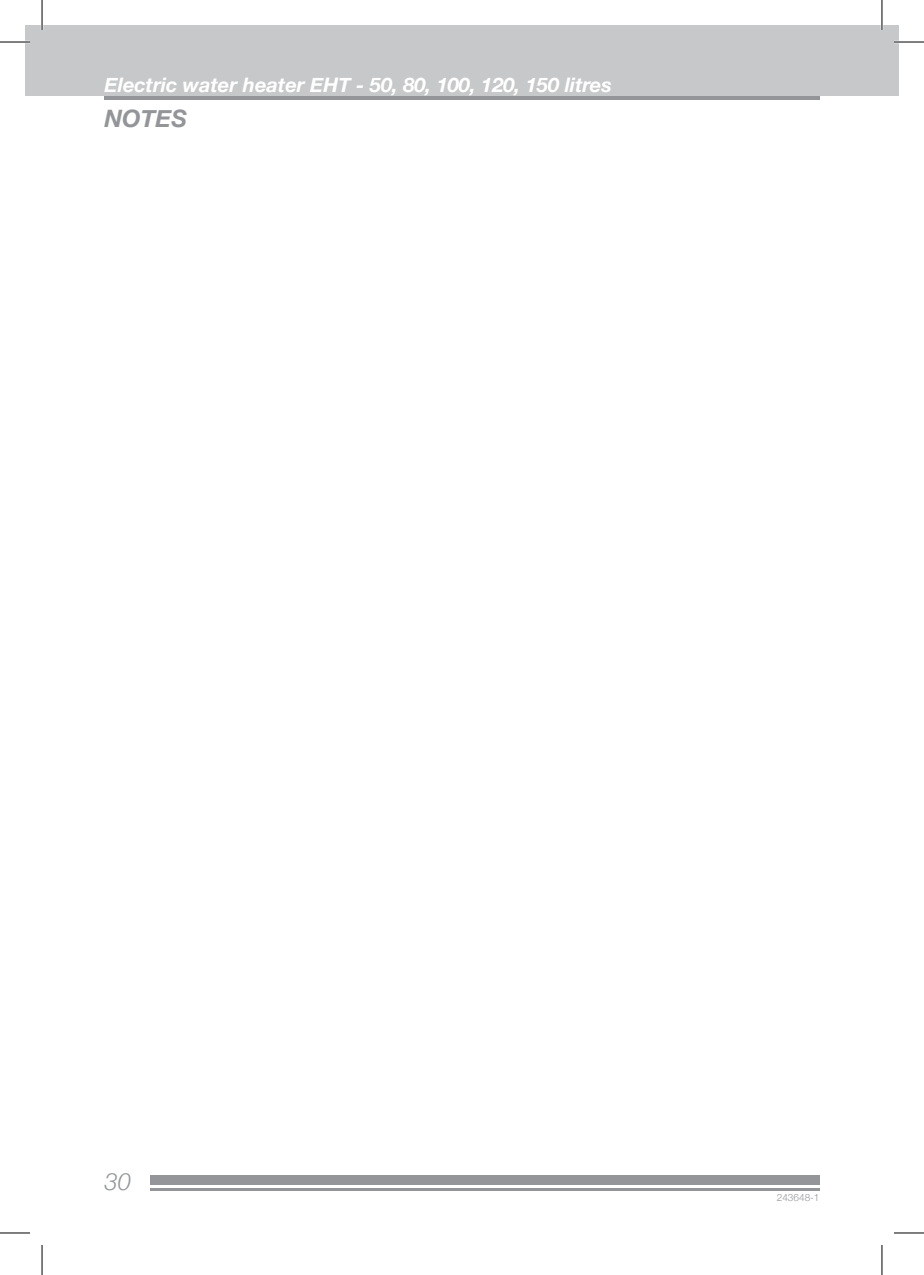
<style>
.page{position:relative;width:924px;height:1275px;background:#fff}
.page>*{position:absolute;margin:0;border:0;box-sizing:border-box;transform-origin:0 0}
.t1{font:italic 700 24px "Helvetica Neue";color:#939598}
.t2{font:italic 300 24px "Helvetica Neue";color:#939598}
.t3{font:italic 700 20px "Helvetica Neue";color:#fff}
.t4{font:300 10px "Helvetica Neue";color:#939598}
</style>
<div class="page">
<div style="left:881px;top:25px;width:17px;height:71px;background:#c7c8ca"></div>
<div style="left:25px;top:25px;width:856px;height:71px;background:#c7c8ca"></div>
<hr style="left:104px;top:96px;width:715px;height:4px;background:#939598">
<div style="left:150px;top:1174px;width:669px;height:10px;background:#939598"></div>
<hr style="left:150px;top:1188px;width:669px;height:3px;background:#939598">
<hr style="left:0;top:41px;width:30px;height:2px;background:#fff">
<hr style="left:893px;top:41px;width:30px;height:2px;background:#fff">
<hr style="left:41px;top:0;width:2px;height:30px;background:#fff">
<hr style="left:880px;top:0;width:2px;height:30px;background:#fff">
<hr style="left:0;top:42px;width:30px;height:1px;background:#000">
<hr style="left:893px;top:42px;width:30px;height:1px;background:#000">
<hr style="left:0;top:1232px;width:30px;height:1px;background:#000">
<hr style="left:893px;top:1232px;width:30px;height:1px;background:#000">
<hr style="left:42px;top:0;width:1px;height:30px;background:#000">
<hr style="left:42px;top:1245px;width:1px;height:30px;background:#000">
<hr style="left:881px;top:0;width:1px;height:30px;background:#000">
<hr style="left:881px;top:1245px;width:1px;height:30px;background:#000">
<p class="t3" style="left:104px;top:73px;width:508px">Electric water heater EHT - 50, 80, 100, 120, 150 litres</p>
<p class="t1" style="left:104px;top:104px;width:84px">NOTES</p>
<p class="t2" style="left:104px;top:1167px;width:28px">30</p>
<p class="t4" style="left:776px;top:1191px;width:44px">243648-1</p>
</div>
